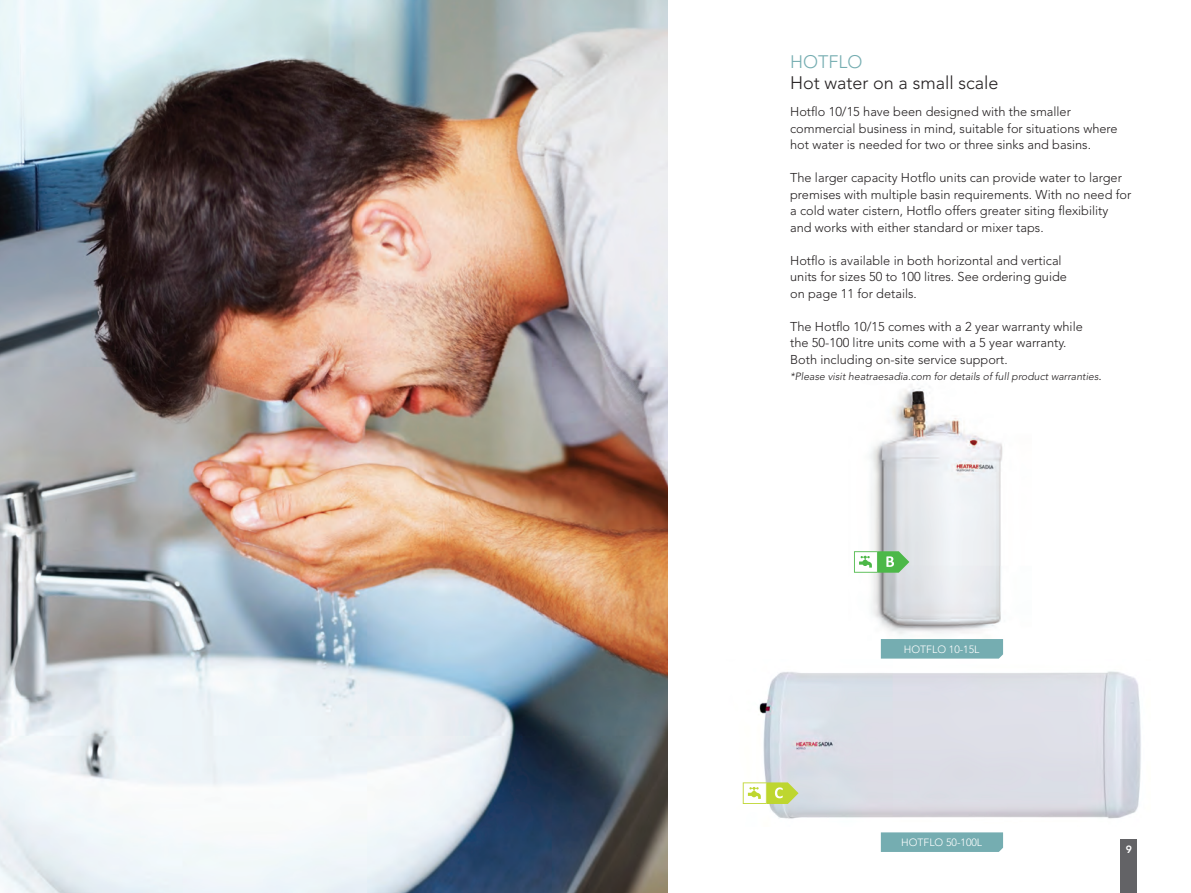
<style>
.page{position:relative;width:1191px;height:893px;background:#fff}
.page>*{position:absolute;margin:0;border:0;box-sizing:border-box;transform-origin:0 0}
.t1{font:300 18px "Avenir LT Std";color:#231f20}
.t2{font:300 18px "Avenir LT Std";color:#75adb1}
.t3{font:300 12.75px/16.5px "Avenir LT Std";color:#231f20}
.t4{font:italic 300 10.5px "Avenir LT Std";color:#231f20}
.t5{font:300 10.5px "Avenir LT Std";color:#fff}
.t6{font:800 10.5px "Avenir LT Std";color:#fff}
.s1{font-style:normal;font-size:12.75px}
</style>
<div class="page">
<div style="left:1120px;top:839px;width:17px;height:54px;background:#636366"></div>
<img style="left:0;top:0;width:667px;height:893px">
<img style="left:870px;top:388px;width:134px;height:253px">
<div style="left:881px;top:639px;width:122px;height:20px;background:#75adb1"></div>
<svg style="left:854px;top:551px;width:55px;height:22px"></svg>
<img style="left:759px;top:671px;width:382px;height:148px">
<div style="left:881px;top:832px;width:122px;height:20px;background:#75adb1"></div>
<svg style="left:742px;top:782px;width:56px;height:22px"></svg>
<h1 class="t2" style="left:790px;top:51px;width:74px">HOTFLO</h1>
<h1 class="t1" style="left:790px;top:72px;width:210px">Hot water on a small scale</h1>
<p class="t3" style="left:790px;top:104px;width:329px">Hotflo 10/15 have been designed with the smaller commercial business in mind, suitable for situations where hot water is needed for two or three sinks and basins.</p>
<p class="t3" style="left:790px;top:170px;width:343px">The larger capacity Hotflo units can provide water to larger premises with multiple basin requirements. With no need for a cold water cistern, Hotflo offers greater siting flexibility and works with either standard or mixer taps.</p>
<p class="t3" style="left:790px;top:252px;width:278px">Hotflo is available in both horizontal and vertical units for sizes 50 to 100 litres. See ordering guide on page 11 for details.</p>
<p class="t3" style="left:790px;top:318px;width:294px">The Hotflo 10/15 comes with a 2 year warranty while the 50-100 litre units come with a 5 year warranty.<br>Both including on-site service support.</p>
<p class="t4" style="left:790px;top:371px;width:313px">*Please visit heatraesadia.com for details of full product warranties<span class="s1">.</span></p>
<p class="t5" style="left:904px;top:643px;width:77px">HOTFLO 10-15L</p>
<p class="t5" style="left:901px;top:836px;width:82px">HOTFLO 50-100L</p>
<p class="t6" style="left:1125px;top:843px;width:8px">9</p>
</div>
